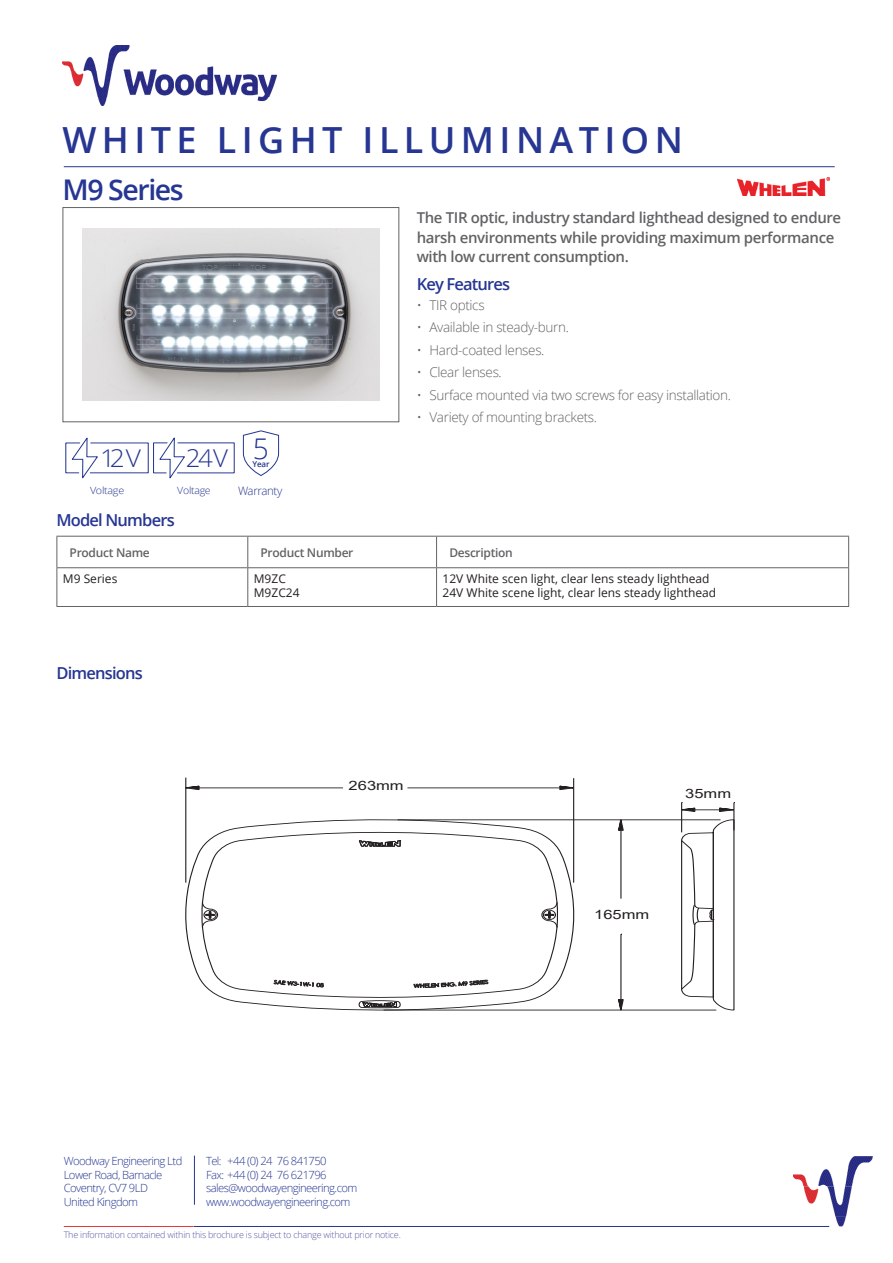
<style>
.page{position:relative;width:893px;height:1263px;background:#fff}
.page>*{position:absolute;margin:0;border:0;box-sizing:border-box;transform-origin:0 0}
.t1{font:600 36px "Open Sans";letter-spacing:.15em;color:#263692}
.t2{font:600 28.5px "Open Sans";letter-spacing:-.05em;color:#263692}
.t3{font:300 28.5px "Open Sans";color:#263692}
.t4{font:300 24.6px "Open Sans";color:#263692;scale:1.05 1}
.t5{font:300 24.45px "Open Sans";color:#263692;scale:1.08 1}
.t6{font:600 16.5px "Open Sans";letter-spacing:-.05em;color:#263692}
.Intro_Body_Copy{font:600 15px/19.5px "Open Sans";letter-spacing:-.025em;color:#636366}
.Bullet_Points{font:300 13.5px "Open Sans";letter-spacing:-.025em;color:#636366}
.t7{font:12.9px "Arial";color:#231f20;scale:1.28 1}
.t8{font:12px "Open Sans";color:#231f20}
.t9{font:600 12px "Open Sans";letter-spacing:-.025em;color:#636366}
.t10{font:300 11.7px "Open Sans";letter-spacing:-.025em;color:#263692}
.Address___Contact_In{font:300 11.25px/13.5px "Open Sans";letter-spacing:-.05em;color:#263692}
.t11{font:300 10.05px "Open Sans";letter-spacing:-.025em;color:#263692;scale:1.05 1}
.t12{font:300 9.9px "Open Sans";letter-spacing:-.025em;color:#263692;scale:1.08 1}
.Body_Copy{font:300 9px "Open Sans";letter-spacing:-.025em;color:#575aa5}
.t13{font:600 8.1px "Open Sans";color:#263692}
</style>
<div class="page">
<hr style="left:194px;top:1155px;width:1px;height:50px;background:#263692">
<img style="left:793px;top:1156px;width:80px;height:30px">
<img style="left:803px;top:1186px;width:49px;height:31px">
<img style="left:835px;top:1217px;width:11px;height:9px">
<hr style="left:64px;top:1226px;width:130px;height:1px;background:#e1373d">
<hr style="left:194px;top:1226px;width:635px;height:1px;background:#263692">
<img style="left:82px;top:229px;width:297px;height:172px">
<div style="left:63px;top:207px;width:336px;height:215px;border:1px solid #636366"></div>
<hr style="left:64px;top:166px;width:771px;height:1px;background:#263692">
<img style="left:737px;top:178px;width:92px;height:17px">
<img style="left:63px;top:46px;width:213px;height:59px">
<hr style="left:57px;top:536px;width:191px;height:1px;background:#636366">
<hr style="left:57px;top:536px;width:1px;height:31px;background:#636366">
<hr style="left:248px;top:536px;width:189px;height:1px;background:#636366">
<hr style="left:247px;top:536px;width:1px;height:31px;background:#636366">
<hr style="left:437px;top:536px;width:412px;height:1px;background:#636366">
<hr style="left:436px;top:536px;width:1px;height:31px;background:#636366">
<hr style="left:848px;top:536px;width:1px;height:31px;background:#636366">
<hr style="left:57px;top:567px;width:191px;height:1px;background:#636366">
<hr style="left:57px;top:568px;width:1px;height:38px;background:#636366">
<hr style="left:248px;top:567px;width:189px;height:1px;background:#636366">
<hr style="left:247px;top:568px;width:1px;height:38px;background:#636366">
<hr style="left:437px;top:567px;width:412px;height:1px;background:#636366">
<hr style="left:436px;top:568px;width:1px;height:38px;background:#636366">
<hr style="left:848px;top:568px;width:1px;height:38px;background:#636366">
<hr style="left:57px;top:606px;width:191px;height:1px;background:#636366">
<hr style="left:248px;top:606px;width:189px;height:1px;background:#636366">
<hr style="left:437px;top:606px;width:412px;height:1px;background:#636366">
<svg style="left:185px;top:819px;width:390px;height:192px"></svg>
<svg style="left:202px;top:832px;width:356px;height:166px"></svg>
<svg style="left:541px;top:901px;width:17px;height:27px"></svg>
<svg style="left:202px;top:901px;width:16px;height:27px"></svg>
<hr style="left:199px;top:787px;width:143px;height:1px;background:#231f20">
<hr style="left:407px;top:787px;width:153px;height:1px;background:#231f20">
<svg style="left:186px;top:785px;width:14px;height:5px"></svg>
<svg style="left:559px;top:785px;width:14px;height:5px"></svg>
<hr style="left:397px;top:819px;width:322px;height:1px;background:#231f20">
<hr style="left:384px;top:1010px;width:331px;height:1px;background:#231f20">
<hr style="left:621px;top:830px;width:1px;height:69px;background:#231f20">
<hr style="left:621px;top:934px;width:1px;height:65px;background:#231f20">
<svg style="left:618px;top:819px;width:6px;height:12px"></svg>
<svg style="left:618px;top:999px;width:6px;height:12px"></svg>
<svg style="left:680px;top:802px;width:55px;height:209px"></svg>
<hr style="left:185px;top:778px;width:1px;height:105px;background:#231f20">
<hr style="left:573px;top:778px;width:1px;height:105px;background:#231f20">
<svg style="left:359px;top:1000px;width:41px;height:8px"></svg>
<svg style="left:274px;top:980px;width:50px;height:7px"></svg>
<svg style="left:414px;top:980px;width:74px;height:8px"></svg>
<svg style="left:359px;top:840px;width:42px;height:7px"></svg>
<svg style="left:243px;top:430px;width:36px;height:46px"></svg>
<svg style="left:65px;top:437px;width:170px;height:42px"></svg>
<p class="t1" style="left:63px;top:115px;width:622px">WHITE LIGHT ILLUMINATION</p>
<p class="t2" style="left:63px;top:170px;width:123px">M9 Series</p>
<p class="Intro_Body_Copy" style="left:417px;top:208px;width:426px">The TIR optic, industry standard lighthead designed to endure harsh environments while providing maximum performance with low current consumption.</p>
<p class="t6" style="left:417px;top:273px;width:95px">Key Features</p>
<p class="t5" style="left:100px;top:441px;width:39px">12V</p>
<p class="t12" style="left:90px;top:483px;width:33px">Voltage</p>
<p class="t4" style="left:186px;top:441px;width:42px">24V</p>
<p class="t11" style="left:177px;top:483px;width:33px">Voltage</p>
<p class="t6" style="left:57px;top:508px;width:120px">Model Numbers</p>
<p class="t3" style="left:253px;top:429px;width:18px">5</p>
<p class="t13" style="left:253px;top:459px;width:18px">Year</p>
<p class="t10" style="left:238px;top:483px;width:46px">Warranty</p>
<p class="Bullet_Points" style="left:417px;top:295px;width:69px">• TIR optics</p>
<p class="Bullet_Points" style="left:417px;top:318px;width:154px">• Available in steady-burn.</p>
<p class="Bullet_Points" style="left:417px;top:340px;width:129px">• Hard-coated lenses.</p>
<p class="Bullet_Points" style="left:417px;top:363px;width:87px">• Clear lenses.</p>
<p class="Bullet_Points" style="left:417px;top:385px;width:316px">• Surface mounted via two screws for easy installation.</p>
<p class="Bullet_Points" style="left:417px;top:408px;width:182px">• Variety of mounting brackets.</p>
<p class="t9" style="left:70px;top:544px;width:82px">Product Name</p>
<p class="t9" style="left:261px;top:544px;width:94px">Product Number</p>
<p class="t9" style="left:449px;top:544px;width:65px">Description</p>
<p class="t8" style="left:63px;top:570px;width:56px">M9 Series</p>
<p class="t8" style="left:254px;top:570px;width:34px">M9ZC</p>
<p class="t8" style="left:254px;top:585px;width:47px">M9ZC24</p>
<p class="t8" style="left:443px;top:570px;width:268px">12V White scen light, clear lens steady lighthead</p>
<p class="t8" style="left:443px;top:585px;width:275px">24V White scene light, clear lens steady lighthead</p>
<p class="t6" style="left:57px;top:662px;width:88px">Dimensions</p>
<p class="t7" style="left:349px;top:777px;width:45px">263mm</p>
<p class="Address___Contact_In" style="left:64px;top:1154px;width:120px">Woodway Engineering Ltd<br>Lower Road, Barnacle</p>
<p class="Address___Contact_In" style="left:64px;top:1181px;width:86px">Coventry, CV7 9LD</p>
<p class="Address___Contact_In" style="left:64px;top:1195px;width:76px">United Kingdom</p>
<p class="Address___Contact_In" style="left:206px;top:1154px;width:122px">Tel: +44 (0) 24 76 841750<br>Fax: +44 (0) 24 76 621796</p>
<p class="Address___Contact_In" style="left:206px;top:1181px;width:153px">sales@woodwayengineering.com</p>
<p class="Address___Contact_In" style="left:206px;top:1195px;width:146px">www.woodwayengineering.com</p>
<p class="Body_Copy" style="left:64px;top:1229px;width:339px">The information contained within this brochure is subject to change without prior notice.</p>
<p class="t7" style="left:685px;top:785px;width:37px">35mm</p>
<p class="t7" style="left:594px;top:905px;width:45px">165mm</p>
</div>
